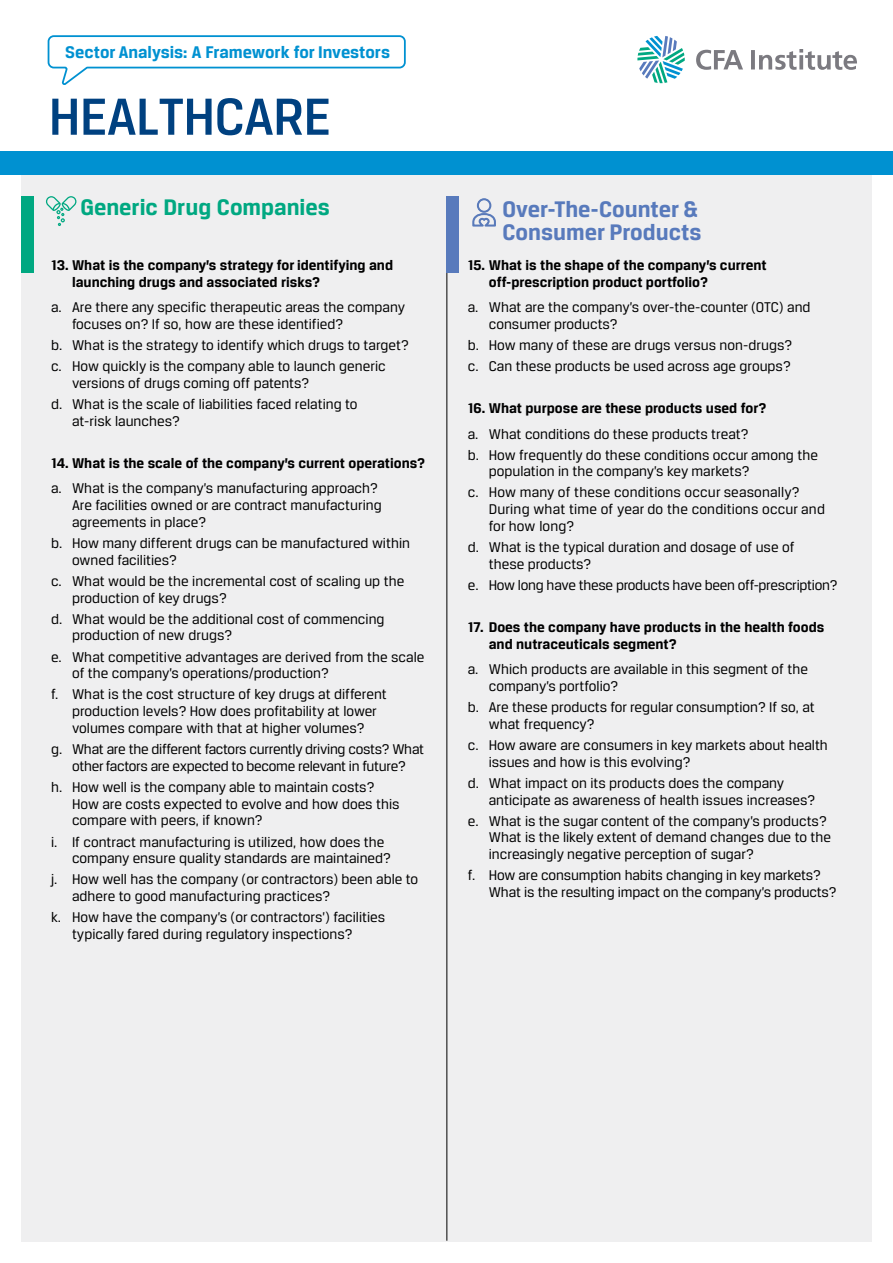
<style>
.page{position:relative;width:893px;height:1263px;background:#fff}
.page>*{position:absolute;margin:0;border:0;box-sizing:border-box;transform-origin:0 0}
.t1{font:500 55.5px "CFA Breuer Text";letter-spacing:-.01em;color:#004180}
.t2{font:700 24px/22.8px "CFA Breuer Text";color:#587abc}
.t3{font:700 24px "CFA Breuer Text";color:#00a881}
.t4{font:700 18px "CFA Breuer Text";color:#0091d1}
.t5{font:15px/16.8px "CFA Breuer Text";color:#000}
.t6{font:700 15px/16.8px "CFA Breuer Text";color:#000}
.t7{font:15px/16.8px "CFA Breuer Text";letter-spacing:-.02em;color:#000;text-align:center}
</style>
<div class="page">
<div style="left:21px;top:171px;width:851px;height:1071px;background:#efeff0"></div>
<div style="left:0;top:151px;width:893px;height:23px;background:#0091d1"></div>
<svg style="left:47px;top:35px;width:359px;height:50px"></svg>
<svg style="left:637px;top:36px;width:48px;height:47px"></svg>
<svg style="left:696px;top:50px;width:47px;height:20px"></svg>
<hr style="left:751px;top:50px;width:4px;height:19px;background:#7b7a80">
<svg style="left:759px;top:49px;width:98px;height:21px"></svg>
<div style="left:21px;top:196px;width:13px;height:77px;background:#00a881"></div>
<hr style="left:446px;top:196px;width:1px;height:1045px;background:#000">
<div style="left:446px;top:196px;width:13px;height:77px;background:#587abc"></div>
<svg style="left:46px;top:196px;width:30px;height:30px"></svg>
<svg style="left:472px;top:198px;width:24px;height:28px"></svg>
<p class="t4" style="left:65px;top:42px;width:326px">Sector Analysis: A Framework for Investors</p>
<h1 class="t1" style="left:49px;top:86px;width:284px">HEALTHCARE</h1>
<h2 class="t3" style="left:80px;top:194px;width:251px">Generic Drug Companies</h2>
<h2 class="t2" style="left:502px;top:197px;width:200px">Over-The-Counter &amp;<br>Consumer Products</h2>
<p class="t6" style="left:72px;top:257px;width:323px;text-indent:-21px">13. What is the company’s strategy for identifying and launching drugs and associated risks?</p>
<p class="t5" style="left:72px;top:299px;width:335px;text-indent:-21px">a. Are there any specific therapeutic areas the company focuses on? If so, how are these identified?</p>
<p class="t5" style="left:51px;top:335px;width:359px;line-height:21px">b. What is the strategy to identify which drugs to target? c. How quickly is the company able to launch generic</p>
<p class="t5" style="left:51px;top:372px;width:308px;line-height:21px;text-indent:21px">versions of drugs coming off patents?<br>d. What is the scale of liabilities faced relating to</p>
<p class="t5" style="left:72px;top:412px;width:109px">at-risk launches?</p>
<p class="t6" style="left:51px;top:454px;width:376px">14. What is the scale of the company’s current operations?</p>
<p class="t5" style="left:72px;top:480px;width:311px;text-indent:-21px">a. What is the company’s manufacturing approach?<br>Are facilities owned or are contract manufacturing agreements in place?</p>
<p class="t5" style="left:72px;top:534px;width:340px;text-indent:-21px">b. How many different drugs can be manufactured within owned facilities?</p>
<p class="t5" style="left:72px;top:572px;width:334px;text-indent:-21px">c. What would be the incremental cost of scaling up the production of key drugs?</p>
<p class="t5" style="left:72px;top:610px;width:314px;text-indent:-21px">d. What would be the additional cost of commencing production of new drugs?</p>
<p class="t5" style="left:72px;top:648px;width:354px;text-indent:-21px">e. What competitive advantages are derived from the scale of the company’s operations/production?</p>
<p class="t5" style="left:72px;top:686px;width:316px;text-indent:-21px">f. What is the cost structure of key drugs at different production levels? How does profitability at lower volumes compare with that at higher volumes?</p>
<p class="t7" style="left:51px;top:740px;width:375px">g. What are the different factors currently driving costs? What other factors are expected to become relevant in future?</p>
<p class="t5" style="left:72px;top:778px;width:329px;text-indent:-21px">h. How well is the company able to maintain costs?<br>How are costs expected to evolve and how does this compare with peers, if known?</p>
<p class="t5" style="left:72px;top:833px;width:320px;text-indent:-21px">i. If contract manufacturing is utilized, how does the company ensure quality standards are maintained?</p>
<p class="t5" style="left:72px;top:871px;width:348px;text-indent:-21px">j. How well has the company (or contractors) been able to adhere to good manufacturing practices?</p>
<p class="t5" style="left:72px;top:909px;width:315px;text-indent:-21px">k. How have the company’s (or contractors’) facilities typically fared during regulatory inspections?</p>
<p class="t6" style="left:489px;top:257px;width:279px;text-indent:-21px">15. What is the shape of the company’s current off-prescription product portfolio?</p>
<p class="t5" style="left:489px;top:299px;width:323px;text-indent:-21px">a. What are the company’s over-the-counter (OTC) and consumer products?</p>
<p class="t5" style="left:468px;top:334px;width:326px;line-height:21px">b. How many of these are drugs versus non-drugs? c. Can these products be used across age groups?</p>
<p class="t6" style="left:468px;top:400px;width:300px">16. What purpose are these products used for?</p>
<p class="t5" style="left:468px;top:423px;width:352px;line-height:21px">a. What conditions do these products treat?<br>b. How frequently do these conditions occur among the</p>
<p class="t5" style="left:468px;top:461px;width:333px;line-height:21px;text-indent:21px">population in the company’s key markets?<br>c. How many of these conditions occur seasonally?</p>
<p class="t5" style="left:489px;top:501px;width:338px">During what time of year do the conditions occur and for how long?</p>
<p class="t5" style="left:489px;top:539px;width:307px;text-indent:-21px">d. What is the typical duration and dosage of use of these products?</p>
<p class="t7" style="left:468px;top:576px;width:371px">e. How long have these products have been off-prescription?</p>
<p class="t6" style="left:489px;top:618px;width:337px;text-indent:-21px">17. Does the company have products in the health foods and nutraceuticals segment?</p>
<p class="t5" style="left:489px;top:661px;width:321px;text-indent:-21px">a. Which products are available in this segment of the company’s portfolio?</p>
<p class="t5" style="left:489px;top:698px;width:328px;text-indent:-21px">b. Are these products for regular consumption? If so, at what frequency?</p>
<p class="t5" style="left:489px;top:736px;width:341px;text-indent:-21px">c. How aware are consumers in key markets about health issues and how is this evolving?</p>
<p class="t5" style="left:489px;top:774px;width:328px;text-indent:-21px">d. What impact on its products does the company anticipate as awareness of health issues increases?</p>
<p class="t5" style="left:489px;top:812px;width:344px;text-indent:-21px">e. What is the sugar content of the company’s products?<br>What is the likely extent of demand changes due to the increasingly negative perception of sugar?</p>
<p class="t5" style="left:489px;top:867px;width:349px;text-indent:-21px">f. How are consumption habits changing in key markets?<br>What is the resulting impact on the company’s products?</p>
</div>
